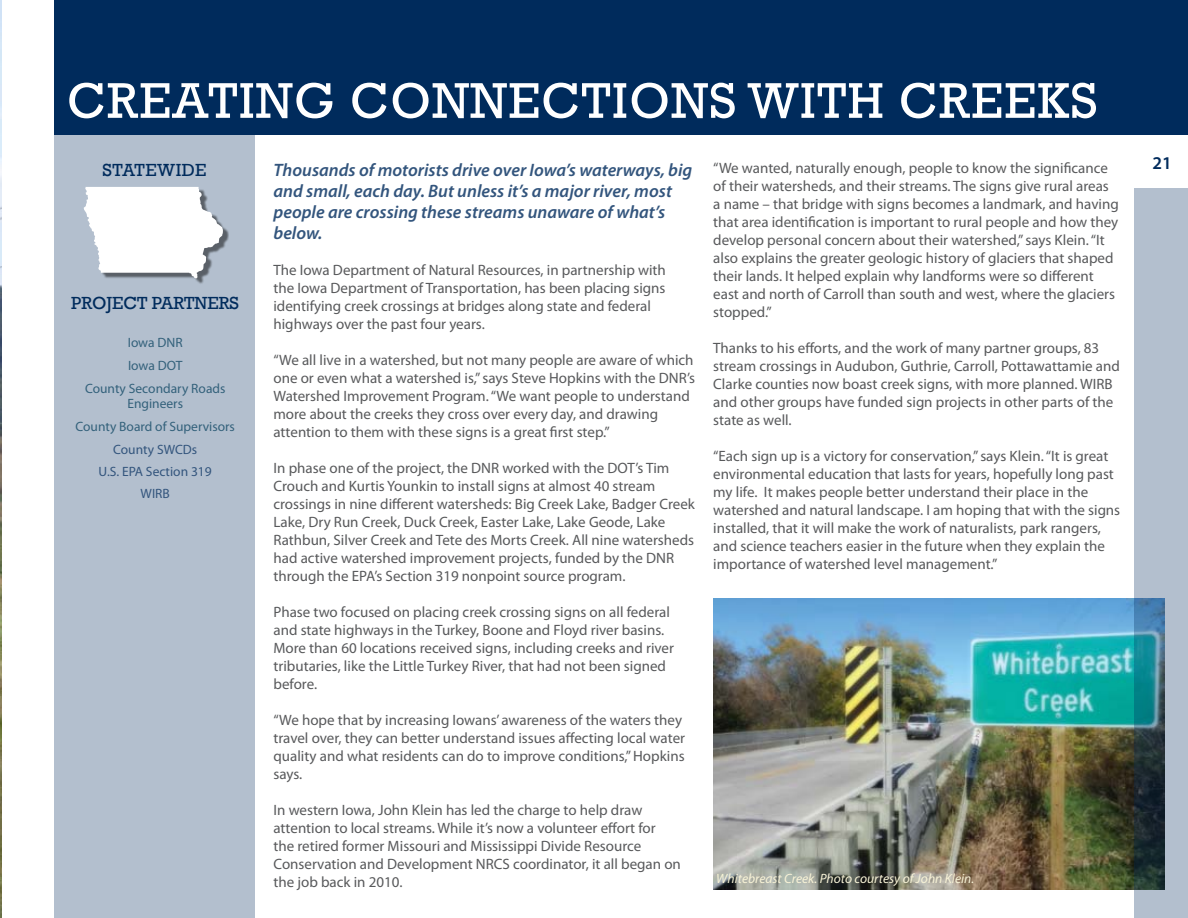
<style>
.page{position:relative;width:1188px;height:918px;background:#fff}
.page>*{position:absolute;margin:0;border:0;box-sizing:border-box;transform-origin:0 0}
.t1{font:51px "Rockwell";letter-spacing:.025em;color:#fff}
.t2{font:italic 600 18px/21px "Myriad Pro";color:#33557d}
.t3{font:18px "Rockwell";color:#002b5c}
.t4{font:600 18px "Myriad Pro";color:#002b5c}
.t5{font:15px/18px "Myriad Pro";color:#58595b}
.t6{font:13.5px/23.1px "Myriad Pro";color:#33617b;text-align:center}
.t7{font:italic 13.5px "Myriad Pro";color:#f8f3d7}
.t8{font:13.5px/21.8px "Myriad Pro";color:#33557d;text-align:center}
</style>
<div class="page">
<img style="left:0;top:0;width:1px;height:918px">
<img style="left:713px;top:598px;width:421px;height:291px">
<div style="left:54px;top:126px;width:201px;height:792px;background:#b3bfce"></div>
<div style="left:55px;top:0;width:1133px;height:134px;background:#002b5c"></div>
<div style="left:86px;top:189px;width:143px;height:96px;background:#000;opacity:.5"></div>
<svg style="left:84px;top:187px;width:139px;height:92px;background:#e8ebed"></svg>
<svg style="left:1134px;top:188px;width:54px;height:730px;background:#8ca1af"></svg>
<h1 class="t1" style="left:67px;top:71px;width:74px">CREAT</h1>
<h1 class="t1" style="left:239px;top:71px;width:231px">ING CONNECT</h1>
<h1 class="t1" style="left:612px;top:71px;width:322px">IONS WITH CREE</h1>
<h1 class="t1" style="left:1037px;top:71px;width:62px">KS</h1>
<p class="t3" style="left:103px;top:159px;width:14px">STATEW</p>
<p class="t3" style="left:176px;top:159px;width:31px">IDE</p>
<p class="t3" style="left:71px;top:292px;width:54px">PROJECT</p>
<p class="t3" style="left:152px;top:292px;width:13px">PARTNER</p>
<p class="t3" style="left:230px;top:292px;width:11px">S</p>
<p class="t6" style="left:85px;top:331px;width:142px">Iowa DNR<br>Iowa DOT<br>County Secondary Roads</p>
<p class="t6" style="left:75px;top:392px;width:161px">Engineers<br>County Board of Supervisors</p>
<p class="t8" style="left:99px;top:439px;width:115px">County SWCDs<br>U.S. EPA Section 319<br>WIRB</p>
<p class="t2" style="left:273px;top:159px;width:420px">Thousands of motorists drive over Iowa’s waterways, big and small, each day. But unless it’s a major river, most people are crossing these streams unaware of what’s below.</p>
<p class="t5" style="left:273px;top:260px;width:394px">The Iowa Department of Natural Resources, in partnership with the Iowa Department of Transportation, has been placing signs identifying creek crossings at bridges along state and federal highways over the past four years.</p>
<p class="t5" style="left:273px;top:350px;width:423px">“We all live in a watershed, but not many people are aware of which one or even what a watershed is,” says Steve Hopkins with the DNR’s Watershed Improvement Program. “We want people to understand more about the creeks they cross over every day, and drawing attention to them with these signs is a great first step.”</p>
<p class="t5" style="left:273px;top:458px;width:423px">In phase one of the project, the DNR worked with the DOT’s Tim Crouch and Kurtis Younkin to install signs at almost 40 stream crossings in nine different watersheds: Big Creek Lake, Badger Creek Lake, Dry Run Creek, Duck Creek, Easter Lake, Lake Geode, Lake Rathbun, Silver Creek and Tete des Morts Creek. All nine watersheds had active watershed improvement projects, funded by the DNR through the EPA’s Section 319 nonpoint source program.</p>
<p class="t5" style="left:273px;top:602px;width:402px">Phase two focused on placing creek crossing signs on all federal and state highways in the Turkey, Boone and Floyd river basins.<br>More than 60 locations received signs, including creeks and river tributaries, like the Little Turkey River, that had not been signed before.</p>
<p class="t5" style="left:273px;top:710px;width:413px">“We hope that by increasing Iowans’ awareness of the waters they travel over, they can better understand issues affecting local water quality and what residents can do to improve conditions,” Hopkins says.</p>
<p class="t5" style="left:273px;top:800px;width:409px">In western Iowa, John Klein has led the charge to help draw attention to local streams. While it’s now a volunteer effort for<br>the retired former Missouri and Mississippi Divide Resource Conservation and Development NRCS coordinator, it all began on the job back in 2010.</p>
<p class="t5" style="left:713px;top:159px;width:407px">“We wanted, naturally enough, people to know the significance of their watersheds, and their streams. The signs give rural areas a name – that bridge with signs becomes a landmark, and having that area identification is important to rural people and how they develop personal concern about their watershed,” says Klein. “It also explains the greater geologic history of glaciers that shaped their lands. It helped explain why landforms were so different east and north of Carroll than south and west, where the glaciers stopped.”</p>
<p class="t5" style="left:713px;top:339px;width:408px">Thanks to his efforts, and the work of many partner groups, 83 stream crossings in Audubon, Guthrie, Carroll, Pottawattamie and Clarke counties now boast creek signs, with more planned. WIRB and other groups have funded sign projects in other parts of the state as well.</p>
<p class="t5" style="left:713px;top:447px;width:408px">“Each sign up is a victory for conservation,” says Klein. “It is great environmental education that lasts for years, hopefully long past my life. It makes people better understand their place in the watershed and natural landscape. I am hoping that with the signs installed, that it will make the work of naturalists, park rangers, and science teachers easier in the future when they explain the importance of watershed level management.”</p>
<p class="t7" style="left:716px;top:870px;width:260px">Whitebreast Creek. Photo courtesy of John Klein.</p>
<p class="t4" style="left:1152px;top:151px;width:21px">21</p>
</div>
